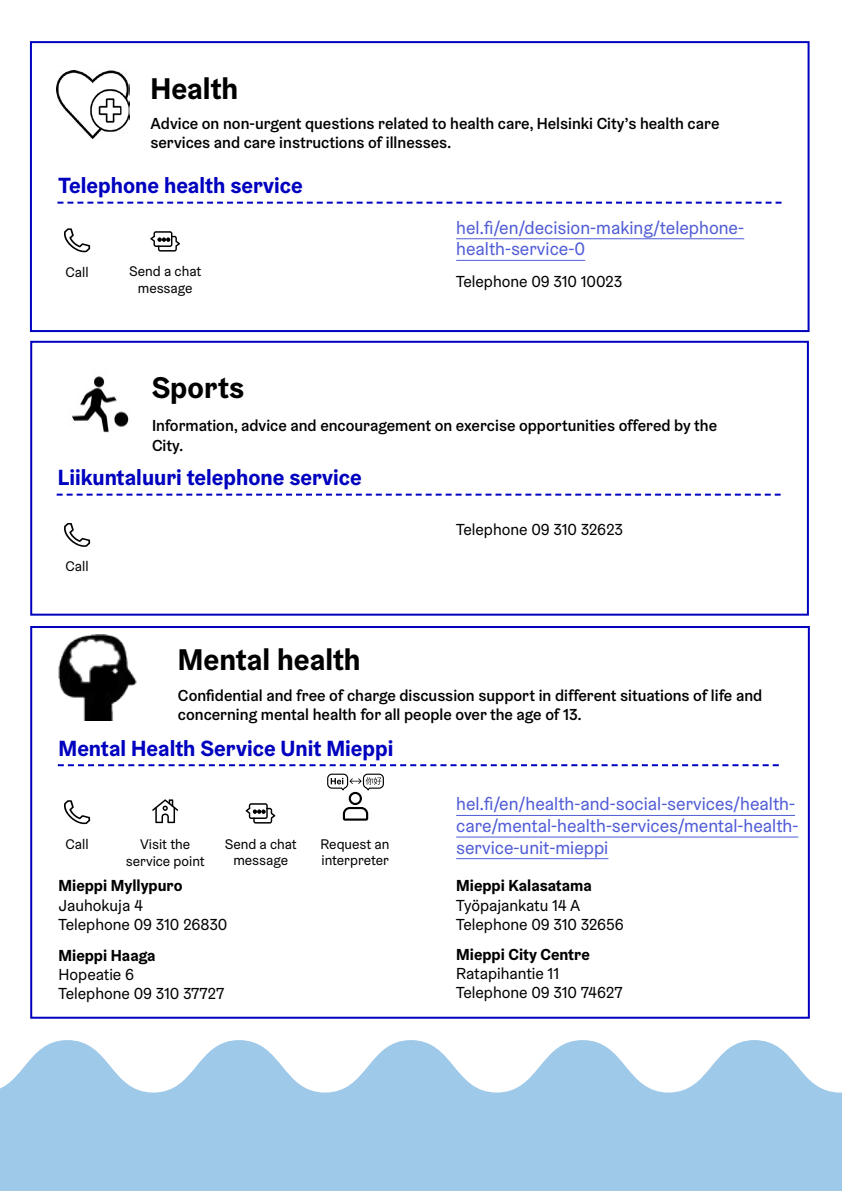
<style>
.page{position:relative;width:842px;height:1191px;background:#fff}
.page>*{position:absolute;margin:0;border:0;box-sizing:border-box;transform-origin:0 0}
.t1{font:700 30px "Helsinki Grotesk";color:#000}
.t2{font:700 22px "Helsinki Grotesk";color:#0000bf}
.t3{font:18px/21.6px "Helsinki Grotesk";color:#4f5cd6}
.t4{font:500 16px/19.2px "Helsinki Grotesk";color:#000}
.t5{font:16px/19.2px "Helsinki Grotesk";color:#000}
.t6{font:700 16px "Helsinki Grotesk";color:#000}
.t7{font:14px/16.8px "Helsinki Grotesk";color:#000;text-align:center}
</style>
<div class="page">
<div style="left:30px;top:626px;width:780px;height:392px;border:2px solid #0000bf"></div>
<svg style="left:0;top:1040px;width:842px;height:151px;fill:#9fc9e9"></svg>
<hr style="left:456px;top:238px;width:288px;height:1px;background:#4f5cd6">
<hr style="left:456px;top:260px;width:129px;height:1px;background:#4f5cd6">
<svg style="left:63px;top:523px;width:27px;height:24px"></svg>
<svg style="left:64px;top:228px;width:26px;height:24px"></svg>
<svg style="left:150px;top:231px;width:30px;height:20px"></svg>
<svg style="left:57px;top:202px;width:724px;height:2px"></svg>
<svg style="left:57px;top:493px;width:723px;height:2px"></svg>
<div style="left:30px;top:41px;width:779px;height:291px;border:2px solid #0000bf"></div>
<div style="left:30px;top:341px;width:779px;height:274px;border:2px solid #0000bf"></div>
<hr style="left:456px;top:815px;width:339px;height:1px;background:#4f5cd6">
<hr style="left:456px;top:836px;width:342px;height:1px;background:#4f5cd6">
<hr style="left:456px;top:858px;width:152px;height:1px;background:#4f5cd6">
<svg style="left:58px;top:764px;width:721px;height:2px"></svg>
<svg style="left:64px;top:800px;width:26px;height:24px"></svg>
<svg style="left:152px;top:799px;width:26px;height:24px"></svg>
<img style="left:56px;top:70px;width:73px;height:68px">
<img style="left:70px;top:376px;width:59px;height:57px">
<img style="left:59px;top:635px;width:77px;height:85px">
<svg style="left:327px;top:774px;width:57px;height:46px"></svg>
<svg style="left:246px;top:803px;width:29px;height:20px"></svg>
<h1 class="t1" style="left:151px;top:70px;width:89px">Health</h1>
<p class="t4" style="left:151px;top:113px;width:570px">Advice on non-urgent questions related to health care, Helsinki City’s health care services and care instructions of illnesses.</p>
<h2 class="t2" style="left:59px;top:171px;width:246px">Telephone health service</h2>
<p class="t7" style="left:66px;top:263px;width:25px">Call</p>
<p class="t7" style="left:129px;top:262px;width:74px">Send a chat message</p>
<h1 class="t1" style="left:152px;top:368px;width:94px">Sports</h1>
<p class="t3" style="left:456px;top:216px;width:289px">hel.fi/en/decision-making/telephone&shy;health-service-0</p>
<p class="t5" style="left:456px;top:271px;width:168px">Telephone 09 310 10023</p>
<p class="t4" style="left:152px;top:416px;width:567px">Information, advice and encouragement on exercise opportunities offered by the<br>City.</p>
<h2 class="t2" style="left:58px;top:463px;width:306px">Liikuntaluuri telephone service</h2>
<p class="t7" style="left:66px;top:558px;width:25px">Call</p>
<h1 class="t1" style="left:178px;top:641px;width:184px">Mental health</h1>
<p class="t5" style="left:456px;top:519px;width:168px">Telephone 09 310 32623</p>
<p class="t4" style="left:178px;top:685px;width:586px">Confidential and free of charge discussion support in different situations of life and concerning mental health for all people over the age of 13.</p>
<h2 class="t2" style="left:59px;top:734px;width:336px">Mental Health Service Unit Mieppi</h2>
<p class="t7" style="left:66px;top:835px;width:25px">Call</p>
<p class="t7" style="left:126px;top:835px;width:80px">Visit the service point</p>
<p class="t7" style="left:225px;top:835px;width:74px">Send a chat message</p>
<p class="t6" style="left:59px;top:875px;width:126px">Mieppi Myllypuro</p>
<p class="t5" style="left:59px;top:895px;width:170px">Jauhokuja 4<br>Telephone 09 310 26830</p>
<p class="t6" style="left:59px;top:945px;width:99px">Mieppi Haaga</p>
<p class="t5" style="left:59px;top:964px;width:167px">Hopeatie 6<br>Telephone 09 310 37727</p>
<p class="t7" style="left:321px;top:835px;width:70px;text-align:left">Request an interpreter</p>
<p class="t3" style="left:456px;top:793px;width:344px">hel.fi/en/health-and-social-services/health&shy;care/mental-health-services/mental-health&shy;service-unit-mieppi</p>
<p class="t6" style="left:456px;top:875px;width:137px">Mieppi Kalasatama</p>
<p class="t5" style="left:456px;top:895px;width:169px">Työpajankatu 14 A<br>Telephone 09 310 32656</p>
<p class="t6" style="left:456px;top:944px;width:135px">Mieppi City Centre</p>
<p class="t5" style="left:456px;top:963px;width:168px">Ratapihantie 11<br>Telephone 09 310 74627</p>
</div>
